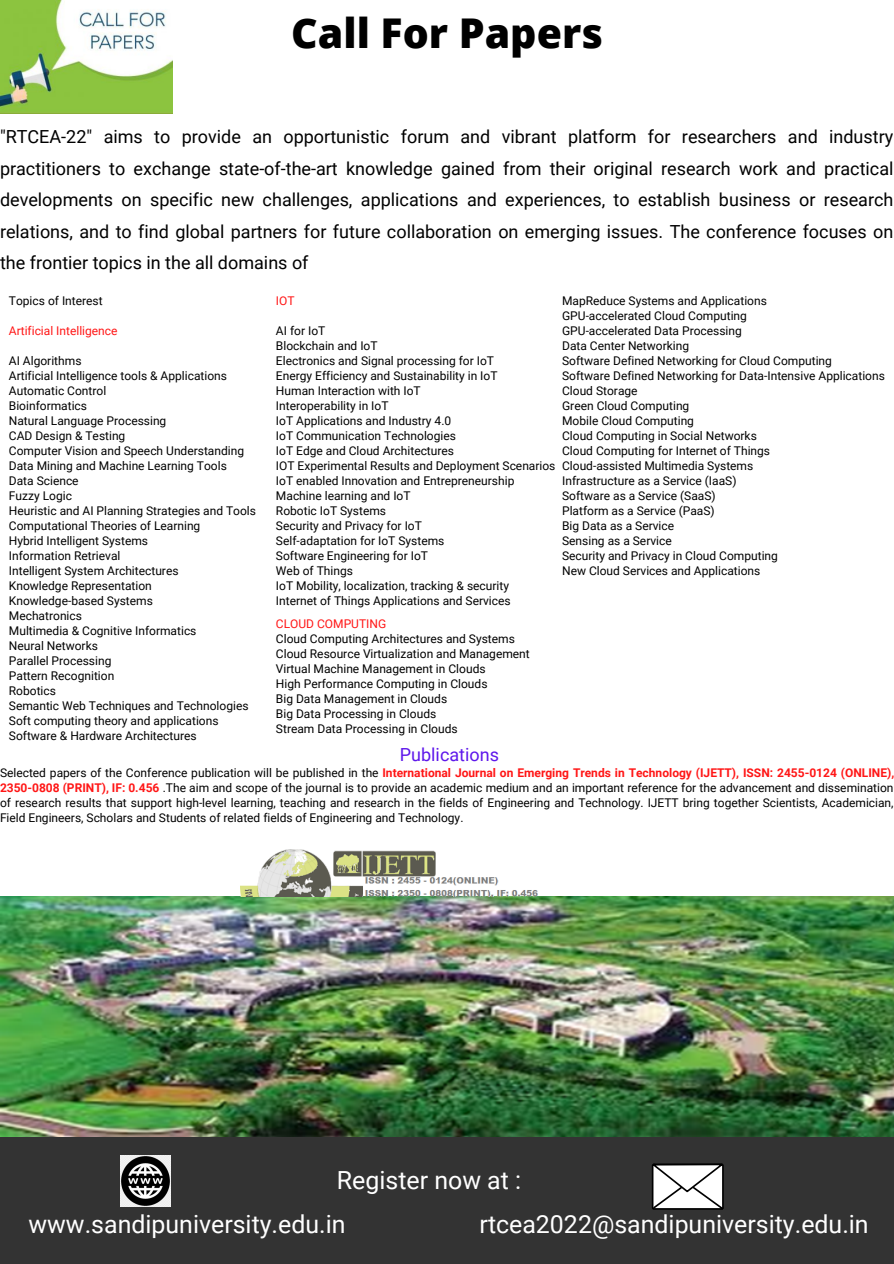
<style>
.page{position:relative;width:894px;height:1264px;background:#fff}
.page>*{position:absolute;margin:0;border:0;box-sizing:border-box;transform-origin:0 0}
.t1{font:800 40.95px "Open Sans";color:#000}
.t2{font:24.9px "Roboto";color:#fff}
.t3{font:18px/31.5px "Roboto";color:#000;text-align:justify}
.t4{font:18px "Roboto";color:#5e17eb}
.t5{font:12px/15px "Roboto";color:#000;text-align:justify}
.t6{font:12px "Roboto";color:#ff1616}
.s1{font-weight:700;color:#ff1616}
</style>
<div class="page">
<img style="left:0;top:0;width:172px;height:114px">
<img style="left:0;top:896px;width:893px;height:240px">
<div style="left:0;top:1136px;width:893px;height:127px;background:#333"></div>
<img style="left:120px;top:1155px;width:51px;height:51px">
<svg style="left:652px;top:1163px;width:71px;height:46px"></svg>
<img style="left:240px;top:849px;width:298px;height:47px">
<p class="t1" style="left:291px;top:4px;width:313px">Call For Papers</p>
<p class="t3" style="left:0;top:121px;width:894px">"RTCEA-22" aims to provide an opportunistic forum and vibrant platform for researchers and industry practitioners to exchange state-of-the-art knowledge gained from their original research work and practical developments on specific new challenges, applications and experiences, to establish business or research relations, and to find global partners for future collaboration on emerging issues. The conference focuses on the frontier topics in the all domains of</p>
<p class="t5" style="left:9px;top:293px;width:95px">Topics of Interest</p>
<p class="t6" style="left:9px;top:323px;width:110px">Artificial Intelligence</p>
<p class="t5" style="left:9px;top:353px;width:74px">AI Algorithms</p>
<p class="t5" style="left:9px;top:368px;width:220px">Artificial Intelligence tools &amp; Applications</p>
<p class="t5" style="left:9px;top:383px;width:99px">Automatic Control</p>
<p class="t5" style="left:9px;top:398px;width:80px">Bioinformatics</p>
<p class="t5" style="left:9px;top:413px;width:159px">Natural Language Processing</p>
<p class="t5" style="left:9px;top:428px;width:118px">CAD Design &amp; Testing</p>
<p class="t5" style="left:9px;top:443px;width:237px">Computer Vision and Speech Understanding</p>
<p class="t5" style="left:9px;top:458px;width:219px">Data Mining and Machine Learning Tools</p>
<p class="t5" style="left:9px;top:473px;width:71px">Data Science</p>
<p class="t5" style="left:9px;top:488px;width:65px">Fuzzy Logic</p>
<p class="t5" style="left:9px;top:503px;width:248px">Heuristic and AI Planning Strategies and Tools</p>
<p class="t5" style="left:9px;top:518px;width:193px">Computational Theories of Learning</p>
<p class="t5" style="left:9px;top:533px;width:141px">Hybrid Intelligent Systems</p>
<p class="t5" style="left:9px;top:548px;width:113px">Information Retrieval</p>
<p class="t5" style="left:9px;top:563px;width:171px">Intelligent System Architectures</p>
<p class="t5" style="left:9px;top:578px;width:144px">Knowledge Representation</p>
<p class="t5" style="left:9px;top:593px;width:145px">Knowledge-based Systems</p>
<p class="t5" style="left:9px;top:608px;width:75px">Mechatronics</p>
<p class="t5" style="left:9px;top:623px;width:189px">Multimedia &amp; Cognitive Informatics</p>
<p class="t5" style="left:9px;top:638px;width:90px">Neural Networks</p>
<p class="t5" style="left:9px;top:653px;width:104px">Parallel Processing</p>
<p class="t5" style="left:9px;top:668px;width:107px">Pattern Recognition</p>
<p class="t5" style="left:9px;top:683px;width:49px">Robotics</p>
<p class="t5" style="left:9px;top:698px;width:241px">Semantic Web Techniques and Technologies</p>
<p class="t5" style="left:9px;top:713px;width:211px">Soft computing theory and applications</p>
<p class="t5" style="left:9px;top:728px;width:189px">Software &amp; Hardware Architectures</p>
<p class="t5" style="left:562px;top:293px;width:206px">MapReduce Systems and Applications</p>
<p class="t5" style="left:562px;top:308px;width:186px">GPU-accelerated Cloud Computing</p>
<p class="t5" style="left:562px;top:323px;width:181px">GPU-accelerated Data Processing</p>
<p class="t5" style="left:562px;top:338px;width:128px">Data Center Networking</p>
<p class="t5" style="left:562px;top:353px;width:271px">Software Defined Networking for Cloud Computing</p>
<p class="t5" style="left:562px;top:368px;width:324px">Software Defined Networking for Data-Intensive Applications</p>
<p class="t5" style="left:562px;top:383px;width:77px">Cloud Storage</p>
<p class="t5" style="left:562px;top:398px;width:129px">Green Cloud Computing</p>
<p class="t5" style="left:562px;top:413px;width:133px">Mobile Cloud Computing</p>
<p class="t5" style="left:562px;top:428px;width:196px">Cloud Computing in Social Networks</p>
<p class="t5" style="left:562px;top:443px;width:209px">Cloud Computing for Internet of Things</p>
<p class="t5" style="left:562px;top:458px;width:193px">Cloud-assisted Multimedia Systems</p>
<p class="t5" style="left:562px;top:473px;width:176px">Infrastructure as a Service (IaaS)</p>
<p class="t5" style="left:562px;top:488px;width:155px">Software as a Service (SaaS)</p>
<p class="t5" style="left:562px;top:503px;width:154px">Platform as a Service (PaaS)</p>
<p class="t5" style="left:562px;top:518px;width:113px">Big Data as a Service</p>
<p class="t5" style="left:562px;top:533px;width:111px">Sensing as a Service</p>
<p class="t5" style="left:562px;top:548px;width:217px">Security and Privacy in Cloud Computing</p>
<p class="t5" style="left:562px;top:563px;width:200px">New Cloud Services and Applications</p>
<p class="t6" style="left:276px;top:293px;width:20px">IOT</p>
<p class="t5" style="left:276px;top:323px;width:51px">AI for IoT</p>
<p class="t5" style="left:276px;top:338px;width:103px">Blockchain and IoT</p>
<p class="t5" style="left:276px;top:353px;width:219px">Electronics and Signal processing for IoT</p>
<p class="t5" style="left:276px;top:368px;width:223px">Energy Efficiency and Sustainability in IoT</p>
<p class="t5" style="left:276px;top:383px;width:146px">Human Interaction with IoT</p>
<p class="t5" style="left:276px;top:398px;width:114px">Interoperability in IoT</p>
<p class="t5" style="left:276px;top:413px;width:177px">IoT Applications and Industry 4.0</p>
<p class="t5" style="left:276px;top:428px;width:181px">IoT Communication Technologies</p>
<p class="t5" style="left:276px;top:443px;width:180px">IoT Edge and Cloud Architectures</p>
<p class="t5" style="left:276px;top:458px;width:281px">IOT Experimental Results and Deployment Scenarios</p>
<p class="t5" style="left:276px;top:473px;width:240px">IoT enabled Innovation and Entrepreneurship</p>
<p class="t5" style="left:276px;top:488px;width:136px">Machine learning and IoT</p>
<p class="t5" style="left:276px;top:503px;width:112px">Robotic IoT Systems</p>
<p class="t5" style="left:276px;top:518px;width:147px">Security and Privacy for IoT</p>
<p class="t5" style="left:276px;top:533px;width:170px">Self-adaptation for IoT Systems</p>
<p class="t5" style="left:276px;top:548px;width:153px">Software Engineering for IoT</p>
<p class="t5" style="left:276px;top:563px;width:78px">Web of Things</p>
<p class="t5" style="left:276px;top:578px;width:234px">IoT Mobility, localization, tracking &amp; security</p>
<p class="t5" style="left:276px;top:593px;width:236px">Internet of Things Applications and Services</p>
<p class="t6" style="left:276px;top:616px;width:112px">CLOUD COMPUTING</p>
<p class="t5" style="left:276px;top:631px;width:240px">Cloud Computing Architectures and Systems</p>
<p class="t5" style="left:276px;top:646px;width:255px">Cloud Resource Virtualization and Management</p>
<p class="t5" style="left:276px;top:661px;width:211px">Virtual Machine Management in Clouds</p>
<p class="t5" style="left:276px;top:676px;width:213px">High Performance Computing in Clouds</p>
<p class="t5" style="left:276px;top:691px;width:173px">Big Data Management in Clouds</p>
<p class="t5" style="left:276px;top:706px;width:162px">Big Data Processing in Clouds</p>
<p class="t5" style="left:276px;top:721px;width:183px">Stream Data Processing in Clouds</p>
<p class="t4" style="left:400px;top:743px;width:101px">Publications</p>
<p class="t5" style="left:0;top:765px;width:895px">Selected papers of the Conference publication will be published in the <span class="s1">International Journal on Emerging Trends in Technology (IJETT), ISSN: 2455-0124 (ONLINE), 2350-0808 (PRINT), IF: 0.456</span> .The aim and scope of the journal is to provide an academic medium and an important reference for the advancement and dissemination of research results that support high-level learning, teaching and research in the fields of Engineering and Technology. IJETT bring together Scientists, Academician, Field Engineers, Scholars and Students of related fields of Engineering and Technology.</p>
<p class="t2" style="left:337px;top:1165px;width:186px">Register now at :</p>
<p class="t2" style="left:28px;top:1209px;width:318px">www.sandipuniversity.edu.in</p>
<p class="t2" style="left:479px;top:1209px;width:390px">rtcea2022@sandipuniversity.edu.in</p>
</div>
